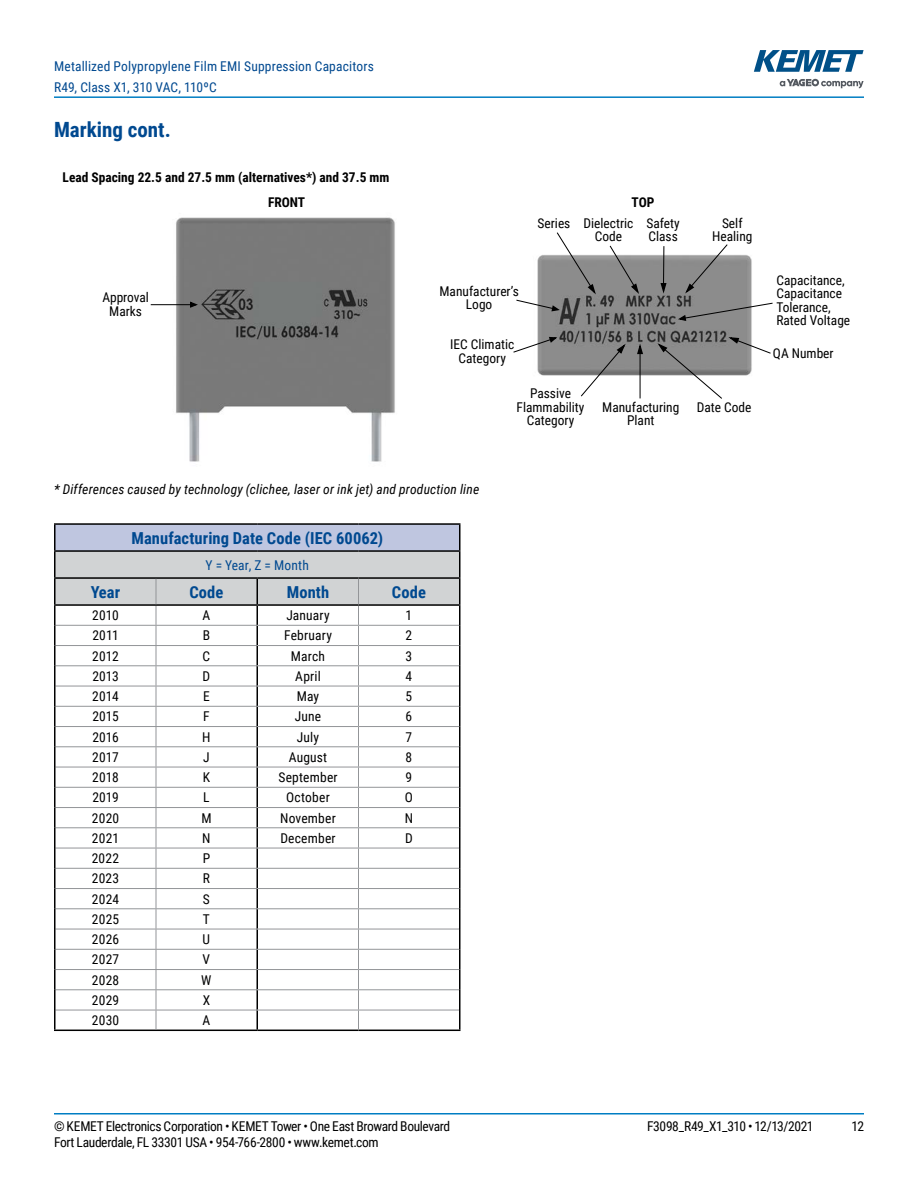
<style>
.page{position:relative;width:918px;height:1188px;background:#fff}
.page>*{position:absolute;margin:0;border:0;box-sizing:border-box;transform-origin:0 0}
.t1{font:700 21px "Roboto Condensed";color:#004990}
.t2{font:700 16.5px "Roboto Condensed";letter-spacing:.005em;color:#004990}
.t3{font:13.5px/13.5px "Roboto Condensed";color:#000;text-align:center}
.t4{font:13.5px "Roboto Condensed";letter-spacing:-.025em;color:#000}
.t5{font:13.5px/21px "Roboto Condensed";letter-spacing:.01em;color:#004990}
.t6{font:italic 13.5px "Roboto Condensed";letter-spacing:.015em;color:#000}
.t7{font:700 13.5px "Roboto Condensed";color:#000}
.t8{font:13.5px "Roboto Condensed";letter-spacing:-.035em;color:#000}
.t9{font:13.5px "Roboto Condensed";letter-spacing:.02em;color:#000}
</style>
<div class="page">
<hr style="left:54px;top:1113px;width:810px;height:2px;background:#007dc3">
<hr style="left:54px;top:96px;width:810px;height:2px;background:#007dc3">
<svg style="left:780px;top:79px;width:84px;height:9px"></svg>
<svg style="left:754px;top:50px;width:110px;height:22px"></svg>
<img style="left:150px;top:217px;width:245px;height:245px">
<img style="left:537px;top:246px;width:215px;height:153px">
<svg style="left:580px;top:342px;width:47px;height:56px"></svg>
<hr style="left:151px;top:304px;width:40px;height:1px;background:#000">
<svg style="left:189px;top:301px;width:11px;height:8px"></svg>
<hr style="left:640px;top:353px;width:1px;height:45px;background:#000">
<svg style="left:636px;top:341px;width:8px;height:14px"></svg>
<svg style="left:516px;top:232px;width:81px;height:80px"></svg>
<svg style="left:609px;top:245px;width:31px;height:51px"></svg>
<hr style="left:663px;top:246px;width:1px;height:38px;background:#000">
<svg style="left:660px;top:282px;width:7px;height:14px"></svg>
<svg style="left:684px;top:244px;width:45px;height:51px"></svg>
<svg style="left:676px;top:302px;width:97px;height:20px"></svg>
<svg style="left:513px;top:336px;width:46px;height:17px"></svg>
<svg style="left:656px;top:336px;width:115px;height:63px"></svg>
<hr style="left:257px;top:1030px;width:101px;height:1px;background:#000">
<hr style="left:358px;top:1030px;width:102px;height:1px;background:#000">
<hr style="left:54px;top:1030px;width:102px;height:1px;background:#000">
<hr style="left:156px;top:1030px;width:101px;height:1px;background:#000">
<hr style="left:54px;top:523px;width:102px;height:2px;background:#000">
<hr style="left:156px;top:523px;width:101px;height:2px;background:#000">
<hr style="left:257px;top:523px;width:101px;height:2px;background:#000">
<hr style="left:358px;top:523px;width:102px;height:2px;background:#000">
<svg style="left:54px;top:525px;width:406px;height:505px"></svg>
<p class="t5" style="left:54px;top:55px;width:321px">Metallized Polypropylene Film EMI Suppression Capacitors<br>R49, Class X1, 310 VAC, 110ºC</p>
<h1 class="t1" style="left:54px;top:115px;width:118px">Marking cont.</h1>
<p class="t7" style="left:63px;top:168px;width:328px">Lead Spacing 22.5 and 27.5 mm (alternatives*) and 37.5 mm</p>
<p class="t3" style="left:102px;top:290px;width:48px">Approval<br>Marks</p>
<p class="t7" style="left:268px;top:193px;width:39px">FRONT</p>
<p class="t7" style="left:632px;top:193px;width:24px">TOP</p>
<p class="t3" style="left:538px;top:216px;width:34px">Series</p>
<p class="t3" style="left:584px;top:216px;width:51px">Dielectric<br>Code</p>
<p class="t3" style="left:646px;top:216px;width:35px;text-align:left">Safety<br>Class</p>
<p class="t3" style="left:712px;top:216px;width:42px">Self<br>Healing</p>
<p class="t3" style="left:440px;top:283px;width:81px">Manufacturer’s<br>Logo</p>
<p class="t3" style="left:450px;top:337px;width:66px">IEC Climatic<br>Category</p>
<p class="t3" style="left:517px;top:386px;width:69px">Passive<br>Flammability<br>Category</p>
<p class="t3" style="left:602px;top:399px;width:79px">Manufacturing<br>Plant</p>
<p class="t3" style="left:697px;top:399px;width:56px">Date Code</p>
<p class="t6" style="left:54px;top:480px;width:427px">* Differences caused by technology (clichee, laser or ink jet) and production line</p>
<p class="t2" style="left:131px;top:526px;width:253px">Manufacturing Date Code (IEC 60062)</p>
<p class="t5" style="left:206px;top:554px;width:105px">Y = Year, Z = Month</p>
<p class="t2" style="left:91px;top:580px;width:31px">Year</p>
<p class="t2" style="left:189px;top:580px;width:36px">Code</p>
<p class="t2" style="left:287px;top:580px;width:44px">Month</p>
<p class="t2" style="left:392px;top:580px;width:36px">Code</p>
<p class="t3" style="left:92px;top:608px;width:28px">2010</p>
<p class="t3" style="left:203px;top:608px;width:9px">A</p>
<p class="t3" style="left:286px;top:608px;width:45px">January</p>
<p class="t3" style="left:406px;top:608px;width:8px">1</p>
<p class="t3" style="left:92px;top:628px;width:28px">2011</p>
<p class="t3" style="left:203px;top:628px;width:9px">B</p>
<p class="t3" style="left:284px;top:628px;width:49px">February</p>
<p class="t3" style="left:406px;top:628px;width:8px">2</p>
<p class="t3" style="left:92px;top:649px;width:28px">2012</p>
<p class="t3" style="left:203px;top:649px;width:9px">C</p>
<p class="t3" style="left:291px;top:649px;width:36px">March</p>
<p class="t3" style="left:406px;top:649px;width:8px">3</p>
<p class="t3" style="left:92px;top:669px;width:28px">2013</p>
<p class="t3" style="left:203px;top:669px;width:9px">D</p>
<p class="t3" style="left:295px;top:669px;width:27px">April</p>
<p class="t3" style="left:406px;top:669px;width:8px">4</p>
<p class="t3" style="left:92px;top:689px;width:28px">2014</p>
<p class="t3" style="left:203px;top:689px;width:8px">E</p>
<p class="t3" style="left:297px;top:689px;width:24px">May</p>
<p class="t3" style="left:406px;top:689px;width:8px">5</p>
<p class="t3" style="left:92px;top:709px;width:28px">2015</p>
<p class="t3" style="left:203px;top:709px;width:8px">F</p>
<p class="t3" style="left:295px;top:709px;width:28px">June</p>
<p class="t3" style="left:406px;top:709px;width:8px">6</p>
<p class="t3" style="left:92px;top:730px;width:28px">2016</p>
<p class="t3" style="left:202px;top:730px;width:10px">H</p>
<p class="t3" style="left:297px;top:730px;width:24px">July</p>
<p class="t3" style="left:406px;top:730px;width:8px">7</p>
<p class="t3" style="left:92px;top:750px;width:28px">2017</p>
<p class="t3" style="left:203px;top:750px;width:8px">J</p>
<p class="t3" style="left:289px;top:750px;width:40px">August</p>
<p class="t3" style="left:406px;top:750px;width:8px">8</p>
<p class="t3" style="left:92px;top:770px;width:28px">2018</p>
<p class="t3" style="left:203px;top:770px;width:9px">K</p>
<p class="t9" style="left:278px;top:768px;width:61px">September</p>
<p class="t3" style="left:406px;top:770px;width:8px">9</p>
<p class="t3" style="left:92px;top:790px;width:28px">2019</p>
<p class="t3" style="left:203px;top:790px;width:8px">L</p>
<p class="t3" style="left:286px;top:790px;width:45px">October</p>
<p class="t3" style="left:405px;top:790px;width:10px">O</p>
<p class="t3" style="left:92px;top:811px;width:29px">2020</p>
<p class="t3" style="left:201px;top:811px;width:12px">M</p>
<p class="t3" style="left:280px;top:811px;width:57px">November</p>
<p class="t3" style="left:405px;top:811px;width:10px">N</p>
<p class="t3" style="left:92px;top:831px;width:29px">2021</p>
<p class="t3" style="left:202px;top:831px;width:10px">N</p>
<p class="t3" style="left:280px;top:831px;width:57px">December</p>
<p class="t3" style="left:405px;top:831px;width:9px">D</p>
<p class="t3" style="left:92px;top:851px;width:29px">2022</p>
<p class="t3" style="left:203px;top:851px;width:9px">P</p>
<p class="t3" style="left:92px;top:871px;width:29px">2023</p>
<p class="t3" style="left:203px;top:871px;width:9px">R</p>
<p class="t3" style="left:92px;top:892px;width:29px">2024</p>
<p class="t3" style="left:203px;top:892px;width:8px">S</p>
<p class="t3" style="left:92px;top:912px;width:29px">2025</p>
<p class="t3" style="left:203px;top:912px;width:9px">T</p>
<p class="t3" style="left:92px;top:932px;width:29px">2026</p>
<p class="t3" style="left:203px;top:932px;width:9px">U</p>
<p class="t3" style="left:92px;top:952px;width:29px">2027</p>
<p class="t3" style="left:203px;top:952px;width:9px">V</p>
<p class="t3" style="left:92px;top:973px;width:29px">2028</p>
<p class="t3" style="left:201px;top:973px;width:12px">W</p>
<p class="t3" style="left:92px;top:993px;width:29px">2029</p>
<p class="t3" style="left:203px;top:993px;width:9px">X</p>
<p class="t3" style="left:92px;top:1013px;width:29px">2030</p>
<p class="t3" style="left:203px;top:1013px;width:9px">A</p>
<p class="t3" style="left:776px;top:273px;width:75px;text-align:left">Capacitance,<br>Capacitance<br>Tolerance,<br>Rated Voltage</p>
<p class="t3" style="left:773px;top:346px;width:62px">QA Number</p>
<p class="t4" style="left:54px;top:1116px;width:398px">© KEMET Electronics Corporation • KEMET Tower • One East Broward Boulevard</p>
<p class="t8" style="left:647px;top:1116px;width:168px">F3098_R49_X1_310 • 12/13/2021</p>
<p class="t3" style="left:852px;top:1119px;width:14px">12</p>
<p class="t4" style="left:54px;top:1133px;width:326px">Fort Lauderdale, FL 33301 USA • 954-766-2800 • www.kemet.com</p>
</div>
